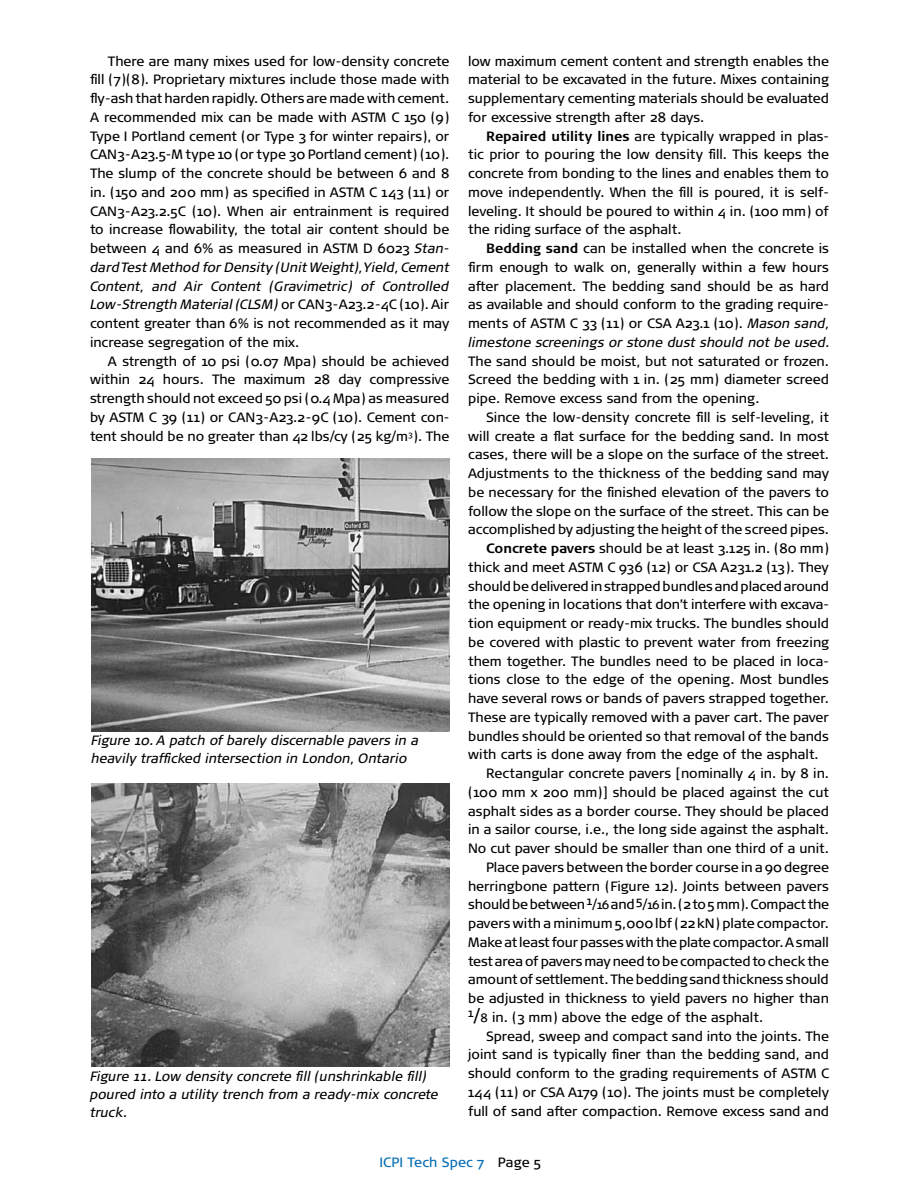
<style>
.page{position:relative;width:918px;height:1188px;background:#fff}
.page>*{position:absolute;margin:0;border:0;box-sizing:border-box;transform-origin:0 0}
.t1{font:13.5px/18.8px "Signa Pro";color:#000;text-align:justify}
.t2{font:italic 13.5px/18px "Signa Pro";color:#000}
.t3{font:13.5px "Signa Pro";letter-spacing:.015em;color:#036cb6}
.s1{font-style:italic}
.s2{font-weight:700}
.s3{font-size:12px}
.s4{font-size:18px}
.s5{color:#000}
</style>
<div class="page">
<img style="left:91px;top:458px;width:358px;height:274px">
<img style="left:92px;top:783px;width:357px;height:284px">
<p class="t1" style="left:90px;top:51px;width:361px;text-indent:18px">There are many mixes used for low-density concrete fill (7)(8). Proprietary mixtures include those made with fly-ash that harden rapidly. Others are made with cement.<br>A recommended mix can be made with ASTM C 150 (9)<br>Type I Portland cement (or Type 3 for winter repairs), or CAN3-A23.5-M type 10 (or type 30 Portland cement) (10).<br>The slump of the concrete should be between 6 and 8 in. (150 and 200 mm) as specified in ASTM C 143 (11) or CAN3-A23.2.5C (10). When air entrainment is required to increase flowability, the total air content should be between 4 and 6% as measured in ASTM D 6023 <span class="s1">Stan&shy;dard Test Method for Density (Unit Weight), Yield, Cement Content, and Air Content (Gravimetric) of Controlled Low-Strength Material (CLSM)</span> or CAN3-A23.2-4C (10). Air content greater than 6% is not recommended as it may increase segregation of the mix.</p>
<p class="t1" style="left:90px;top:351px;width:361px;text-indent:18px">A strength of 10 psi (0.07 Mpa) should be achieved within 24 hours. The maximum 28 day compressive strength should not exceed 50 psi (0.4 Mpa) as measured by ASTM C 39 (11) or CAN3-A23.2-9C (10). Cement con&shy;tent should be no greater than 42 lbs/cy (25 kg/m<sup>3</sup>). The</p>
<p class="t2" style="left:91px;top:731px;width:329px">Figure 10. A patch of barely discernable pavers in a heavily trafficked intersection in London, Ontario</p>
<p class="t2" style="left:90px;top:1067px;width:350px">Figure 11. Low density concrete fill (unshrinkable fill) poured into a utility trench from a ready-mix concrete truck.</p>
<p class="t1" style="left:468px;top:51px;width:362px">low maximum cement content and strength enables the material to be excavated in the future. Mixes containing supplementary cementing materials should be evaluated for excessive strength after 28 days.</p>
<p class="t1" style="left:468px;top:126px;width:362px;text-indent:18px"><span class="s2">Repaired utility lines</span> are typically wrapped in plas&shy;tic prior to pouring the low density fill. This keeps the concrete from bonding to the lines and enables them to move independently. When the fill is poured, it is self&shy;leveling. It should be poured to within 4 in. (100 mm) of the riding surface of the asphalt.</p>
<p class="t1" style="left:468px;top:239px;width:362px;text-indent:18px"><span class="s2">Bedding sand</span> can be installed when the concrete is firm enough to walk on, generally within a few hours after placement. The bedding sand should be as hard as available and should conform to the grading require&shy;ments of ASTM C 33 (11) or CSA A23.1 (10). <span class="s1">Mason sand, limestone screenings or stone dust should not be used.</span></p>
<p class="t1" style="left:468px;top:351px;width:362px">The sand should be moist, but not saturated or frozen.<br>Screed the bedding with 1 in. (25 mm) diameter screed pipe. Remove excess sand from the opening.</p>
<p class="t1" style="left:486px;top:408px;width:344px">Since the low-density concrete fill is self-leveling, it</p>
<p class="t1" style="left:468px;top:426px;width:362px">will create a flat surface for the bedding sand. In most</p>
<p class="t1" style="left:468px;top:445px;width:362px">cases, there will be a slope on the surface of the street.</p>
<p class="t1" style="left:468px;top:464px;width:362px">Adjustments to the thickness of the bedding sand may</p>
<p class="t1" style="left:468px;top:483px;width:362px">be necessary for the finished elevation of the pavers to</p>
<p class="t1" style="left:468px;top:501px;width:362px">follow the slope on the surface of the street. This can be</p>
<p class="t1" style="left:468px;top:520px;width:362px">accomplished by adjusting the height of the screed pipes.</p>
<p class="t1" style="left:486px;top:539px;width:344px"><span class="s2">Concrete pavers</span> should be at least 3.125 in. (80 mm)</p>
<p class="t1" style="left:468px;top:558px;width:362px">thick and meet ASTM C 936 (12) or CSA A231.2 (13). They</p>
<p class="t1" style="left:468px;top:576px;width:363px">should be delivered in strapped bundles and placed around</p>
<p class="t1" style="left:468px;top:595px;width:362px">the opening in locations that don’t interfere with excava-</p>
<p class="t1" style="left:468px;top:614px;width:362px">tion equipment or ready-mix trucks. The bundles should</p>
<p class="t1" style="left:468px;top:633px;width:362px">be covered with plastic to prevent water from freezing</p>
<p class="t1" style="left:468px;top:651px;width:362px">them together. The bundles need to be placed in loca-</p>
<p class="t1" style="left:468px;top:670px;width:362px">tions close to the edge of the opening. Most bundles</p>
<p class="t1" style="left:468px;top:689px;width:362px">have several rows or bands of pavers strapped together.</p>
<p class="t1" style="left:468px;top:708px;width:362px">These are typically removed with a paver cart. The paver</p>
<p class="t1" style="left:468px;top:726px;width:362px">bundles should be oriented so that removal of the bands</p>
<p class="t1" style="left:468px;top:745px;width:352px">with carts is done away from the edge of the asphalt.</p>
<p class="t1" style="left:486px;top:764px;width:344px">Rectangular concrete pavers [nominally 4 in. by 8 in.</p>
<p class="t1" style="left:468px;top:783px;width:362px">(100 mm x 200 mm)] should be placed against the cut</p>
<p class="t1" style="left:468px;top:801px;width:362px">asphalt sides as a border course. They should be placed</p>
<p class="t1" style="left:468px;top:820px;width:362px">in a sailor course, i.e., the long side against the asphalt.</p>
<p class="t1" style="left:468px;top:839px;width:362px">No cut paver should be smaller than one third of a unit.</p>
<p class="t1" style="left:486px;top:858px;width:344px">Place pavers between the border course in a 90 degree</p>
<p class="t1" style="left:468px;top:876px;width:362px">herringbone pattern (Figure 12). Joints between pavers</p>
<p class="t1" style="left:468px;top:895px;width:362px">should be between <sup>1</sup>/<span class="s3">16</span> and <sup>5</sup>/<span class="s3">16</span> in. (2 to 5 mm). Compact the</p>
<p class="t1" style="left:468px;top:914px;width:362px">pavers with a minimum 5,000 lbf (22 kN) plate compactor.</p>
<p class="t1" style="left:468px;top:933px;width:362px">Make at least four passes with the plate compactor. A small</p>
<p class="t1" style="left:468px;top:951px;width:362px">test area of pavers may need to be compacted to check the</p>
<p class="t1" style="left:468px;top:970px;width:362px">amount of settlement. The bedding sand thickness should</p>
<p class="t1" style="left:468px;top:989px;width:362px">be adjusted in thickness to yield pavers no higher than</p>
<p class="t1" style="left:468px;top:1008px;width:296px"><sup>1</sup><span class="s4">/</span><span class="s3">8</span> in. (3 mm) above the edge of the asphalt.</p>
<p class="t1" style="left:486px;top:1026px;width:344px">Spread, sweep and compact sand into the joints. The</p>
<p class="t1" style="left:468px;top:1045px;width:362px">joint sand is typically finer than the bedding sand, and</p>
<p class="t1" style="left:468px;top:1064px;width:362px">should conform to the grading requirements of ASTM C</p>
<p class="t1" style="left:468px;top:1083px;width:362px">144 (11) or CSA A179 (10). The joints must be completely</p>
<p class="t1" style="left:468px;top:1101px;width:362px">full of sand after compaction. Remove excess sand and</p>
<p class="t3" style="left:379px;top:1155px;width:163px">ICPI Tech Spec 7 <span class="s5">Page 5</span></p>
</div>
